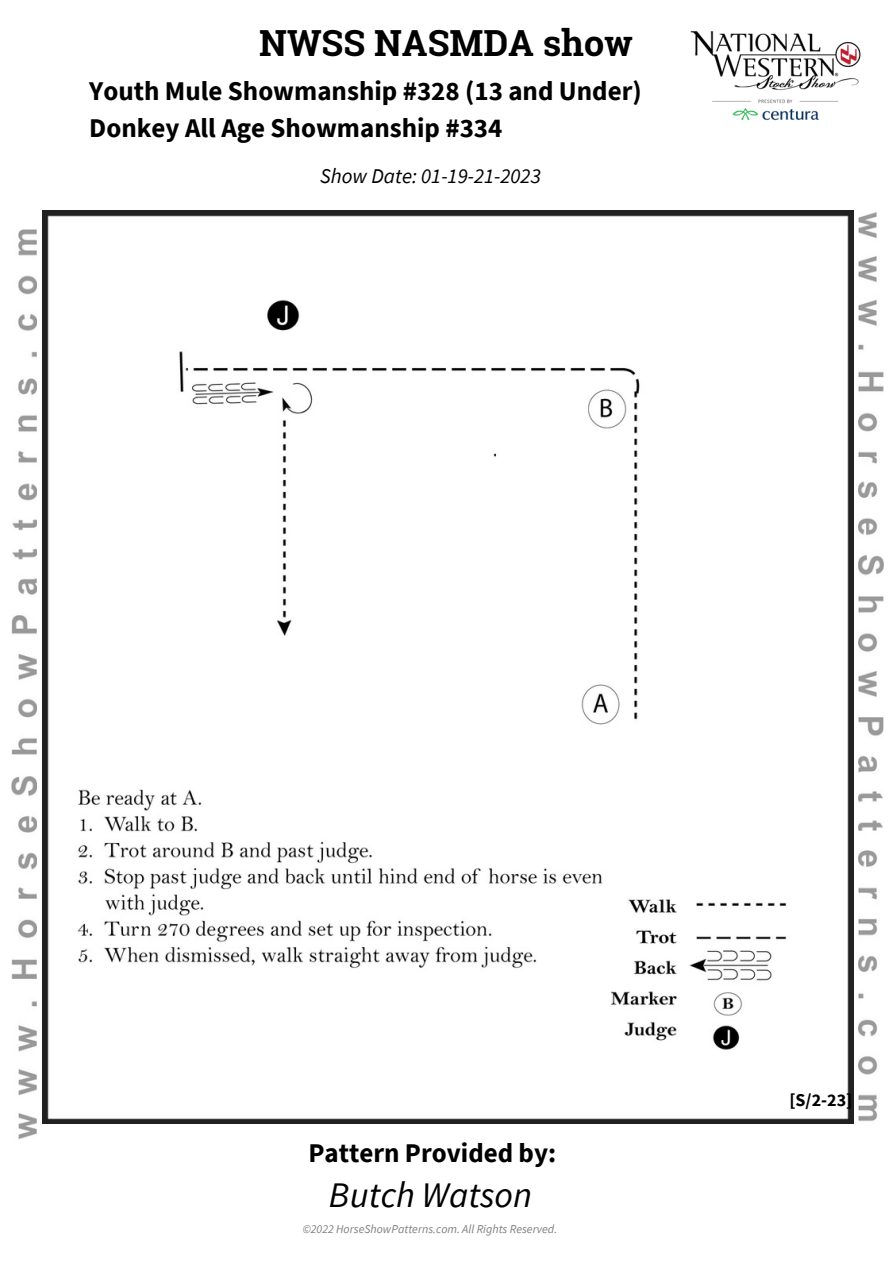
<style>
.page{position:relative;width:893px;height:1264px;background:#fff}
.page>*{position:absolute;margin:0;border:0;box-sizing:border-box;transform-origin:0 0}
.t1{font:700 36px "Roboto Slab";color:#000}
.t2{font:italic 36px "Source Sans Pro";color:#000}
.t3{font:700 27px/37px "Source Sans Pro";color:#000}
.t4{font:italic 21px "Source Sans Pro";color:#000}
.t5{font:700 18px "Source Sans Pro";color:#000}
.t6{font:italic 12px "Source Sans Pro";color:#808080}
</style>
<div class="page">
<img style="left:42px;top:210px;width:811px;height:913px">
<img style="left:12px;top:229px;width:25px;height:910px">
<img style="left:858px;top:212px;width:25px;height:909px">
<img style="left:690px;top:31px;width:171px;height:90px">
<h1 class="t1" style="left:259px;top:18px;width:375px">NWSS NASMDA show</h1>
<p class="t3" style="left:89px;top:72px;width:554px">Youth Mule Showmanship #328 (13 and Under)<br>Donkey All Age Showmanship #334</p>
<p class="t4" style="left:320px;top:162px;width:222px">Show Date: 01-19-21-2023</p>
<p class="t3" style="left:308px;top:1133px;width:249px">Pattern Provided by:</p>
<h1 class="t2" style="left:329px;top:1171px;width:204px">Butch Watson</h1>
<p class="t6" style="left:303px;top:1220px;width:256px">©2022 HorseShowPatterns.com. All Rights Reserved.</p>
<p class="t5" style="left:789px;top:1088px;width:64px">[S/2-23]</p>
</div>
